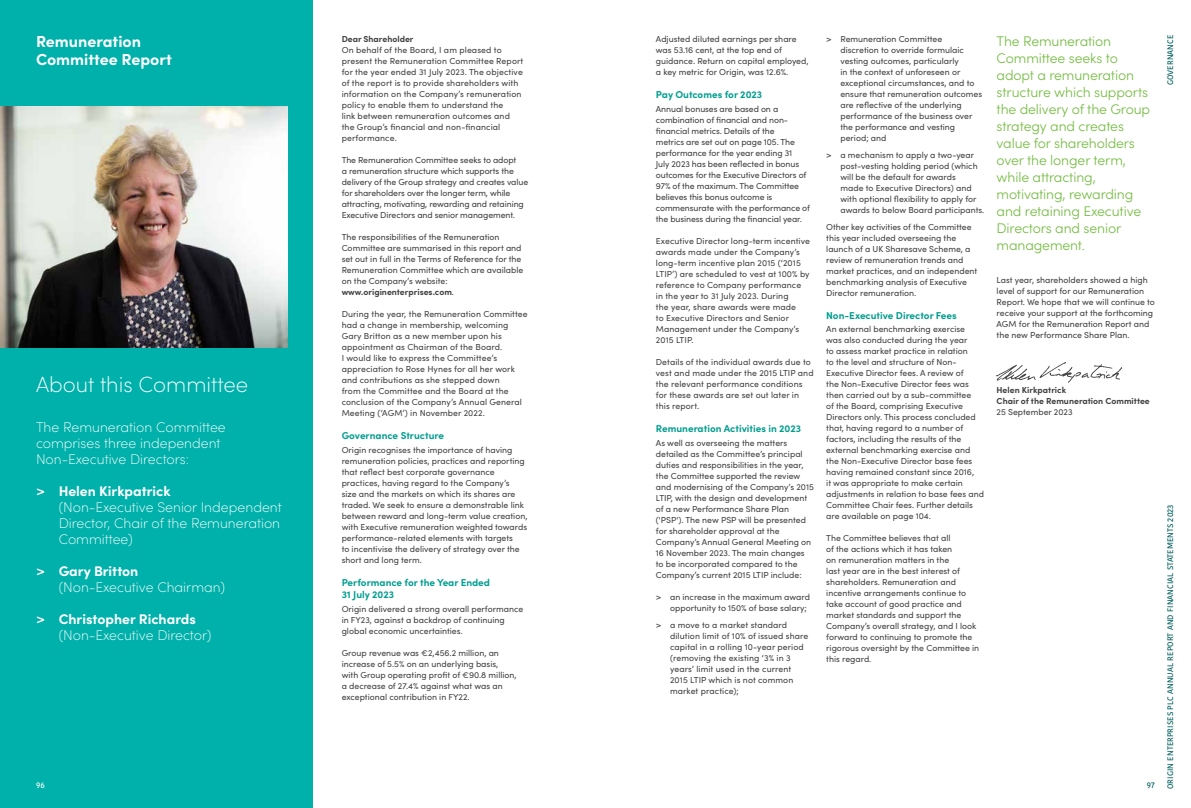
<style>
.page{position:relative;width:1191px;height:808px;background:#fff}
.page>*{position:absolute;margin:0;border:0;box-sizing:border-box;transform-origin:0 0}
.t1{font:200 22px "Sofia Pro";color:#fff}
.t2{font:700 16px/18px "Sofia Pro";color:#fff}
.t3{font:300 14px/17px "Sofia Pro";letter-spacing:-.01em;color:#76bc43}
.t4{font:200 14px/16px "Sofia Pro";color:#fff}
.t5{font:700 14px "Sofia Pro";color:#fff}
.t6{font:700 10px/12px "Sofia Pro";color:#009e90}
.t7{font:8.7px/11px "Sofia Pro";color:#414042}
.t8{font:700 8.7px/11px "Sofia Pro";color:#414042}
.t9{font:500 8px "Kohinoor Bangla";letter-spacing:.01em;color:#005f5c}
.t10{font:500 8px "Kohinoor Bangla";color:#fff}
.s1{font-weight:700}
</style>
<div class="page">
<div style="left:0;top:0;width:313px;height:808px;background:#00b1ab"></div>
<img style="left:0;top:106px;width:288px;height:241px">
<img style="left:996px;top:362px;width:125px;height:20px">
<h2 class="t2" style="left:36px;top:31px;width:137px">Remuneration<br>Committee Report</h2>
<p class="t7" style="left:656px;top:33px;width:154px">Adjusted diluted earnings per share was 53.16 cent, at the top end of guidance. Return on capital employed, a key metric for Origin, was 12.6%.</p>
<p class="t6" style="left:656px;top:88px;width:108px">Pay Outcomes for 2023</p>
<p class="t7" style="left:656px;top:103px;width:156px">Annual bonuses are based on a combination of financial and non&shy;financial metrics. Details of the<br>metrics are set out on page 105. The performance for the year ending 31<br>July 2023 has been reflected in bonus outcomes for the Executive Directors of 97% of the maximum. The Committee believes this bonus outcome is commensurate with the performance of the business during the financial year.</p>
<p class="t7" style="left:656px;top:235px;width:156px">Executive Director long-term incentive awards made under the Company’s long-term incentive plan 2015 (‘2015<br>LTIP’) are scheduled to vest at 100% by reference to Company performance in the year to 31 July 2023. During<br>the year, share awards were made<br>to Executive Directors and Senior<br>Management under the Company’s<br>2015 LTIP.</p>
<p class="t7" style="left:656px;top:356px;width:159px">Details of the individual awards due to vest and made under the 2015 LTIP and the relevant performance conditions for these awards are set out later in this report.</p>
<p class="t6" style="left:656px;top:422px;width:147px">Remuneration Activities in 2023</p>
<p class="t7" style="left:656px;top:437px;width:159px">As well as overseeing the matters detailed as the Committee’s principal duties and responsibilities in the year, the Committee supported the review and modernising of the Company’s 2015<br>LTIP, with the design and development of a new Performance Share Plan ('PSP'). The new PSP will be presented for shareholder approval at the Company’s Annual General Meeting on 16 November 2023. The main changes to be incorporated compared to the Company’s current 2015 LTIP include:</p>
<p class="t7" style="left:670px;top:591px;width:141px;text-indent:-14px">&gt; an increase in the maximum award opportunity to 150% of base salary;</p>
<p class="t7" style="left:670px;top:619px;width:140px;text-indent:-14px">&gt; a move to a market standard dilution limit of 10% of issued share capital in a rolling 10-year period (removing the existing ‘3% in 3 years’ limit used in the current<br>2015 LTIP which is not common market practice);</p>
<p class="t8" style="left:342px;top:33px;width:73px">Dear Shareholder</p>
<p class="t7" style="left:342px;top:44px;width:183px">On behalf of the Board, I am pleased to present the Remuneration Committee Report for the year ended 31 July 2023. The objective of the report is to provide shareholders with information on the Company’s remuneration policy to enable them to understand the<br>link between remuneration outcomes and the Group’s financial and non-financial performance.</p>
<p class="t7" style="left:342px;top:154px;width:188px">The Remuneration Committee seeks to adopt<br>a remuneration structure which supports the delivery of the Group strategy and creates value for shareholders over the longer term, while attracting, motivating, rewarding and retaining Executive Directors and senior management.</p>
<p class="t7" style="left:342px;top:231px;width:183px">The responsibilities of the Remuneration Committee are summarised in this report and set out in full in the Terms of Reference for the Remuneration Committee which are available on the Company’s website: <span class="s1">www.originenterprises.com</span>.</p>
<p class="t7" style="left:342px;top:308px;width:187px">During the year, the Remuneration Committee had a change in membership, welcoming Gary Britton as a new member upon his appointment as Chairman of the Board.<br>I would like to express the Committee’s appreciation to Rose Hynes for all her work and contributions as she stepped down<br>from the Committee and the Board at the conclusion of the Company’s Annual General Meeting (‘AGM’) in November 2022.</p>
<p class="t6" style="left:342px;top:429px;width:104px">Governance Structure</p>
<p class="t7" style="left:342px;top:444px;width:187px">Origin recognises the importance of having remuneration policies, practices and reporting that reflect best corporate governance practices, having regard to the Company’s<br>size and the markets on which its shares are traded. We seek to ensure a demonstrable link between reward and long-term value creation, with Executive remuneration weighted towards performance-related elements with targets<br>to incentivise the delivery of strategy over the short and long term.</p>
<p class="t6" style="left:342px;top:576px;width:150px">Performance for the Year Ended<br>31 July 2023</p>
<p class="t7" style="left:342px;top:603px;width:183px">Origin delivered a strong overall performance in FY23, against a backdrop of continuing global economic uncertainties.</p>
<p class="t7" style="left:342px;top:647px;width:176px">Group revenue was €2,456.2 million, an increase of 5.5% on an underlying basis, with Group operating profit of €90.8 million, a decrease of 27.4% against what was an exceptional contribution in FY22.</p>
<h1 class="t1" style="left:36px;top:368px;width:214px">About this Committee</h1>
<h3 class="t4" style="left:36px;top:418px;width:191px">The Remuneration Committee comprises three independent<br>Non-Executive Directors:</h3>
<h3 class="t5" style="left:36px;top:480px;width:136px">&gt; Helen Kirkpatrick</h3>
<h3 class="t4" style="left:59px;top:498px;width:224px;text-align:justify">(Non-Executive Senior Independent Director, Chair of the Remuneration Committee)</h3>
<h3 class="t5" style="left:36px;top:560px;width:104px">&gt; Gary Britton</h3>
<h3 class="t4" style="left:59px;top:578px;width:168px">(Non-Executive Chairman)</h3>
<h3 class="t5" style="left:36px;top:608px;width:161px">&gt; Christopher Richards</h3>
<h3 class="t4" style="left:59px;top:626px;width:154px">(Non-Executive Director)</h3>
<p class="t7" style="left:840px;top:33px;width:143px;text-indent:-14px">&gt; Remuneration Committee discretion to override formulaic vesting outcomes, particularly<br>in the context of unforeseen or exceptional circumstances, and to ensure that remuneration outcomes are reflective of the underlying performance of the business over the performance and vesting period; and</p>
<p class="t7" style="left:840px;top:149px;width:145px;text-indent:-14px">&gt; a mechanism to apply a two-year post-vesting holding period (which will be the default for awards<br>made to Executive Directors) and with optional flexibility to apply for awards to below Board participants.</p>
<p class="t7" style="left:826px;top:221px;width:152px">Other key activities of the Committee this year included overseeing the launch of a UK Sharesave Scheme, a review of remuneration trends and market practices, and an independent benchmarking analysis of Executive Director remuneration.</p>
<p class="t6" style="left:826px;top:308px;width:132px">Non-Executive Director Fees</p>
<p class="t7" style="left:826px;top:323px;width:159px">An external benchmarking exercise<br>was also conducted during the year<br>to assess market practice in relation<br>to the level and structure of Non-Executive Director fees. A review of<br>the Non-Executive Director fees was then carried out by a sub-committee<br>of the Board, comprising Executive Directors only. This process concluded that, having regard to a number of factors, including the results of the external benchmarking exercise and the Non-Executive Director base fees having remained constant since 2016,<br>it was appropriate to make certain adjustments in relation to base fees and Committee Chair fees. Further details are available on page 104.</p>
<p class="t7" style="left:826px;top:532px;width:154px">The Committee believes that all<br>of the actions which it has taken<br>on remuneration matters in the<br>last year are in the best interest of shareholders. Remuneration and incentive arrangements continue to take account of good practice and market standards and support the<br>Company’s overall strategy, and I look forward to continuing to promote the rigorous oversight by the Committee in this regard.</p>
<p class="t3" style="left:996px;top:32px;width:155px">The Remuneration<br>Committee seeks to adopt a remuneration structure which supports the delivery of the Group strategy and creates value for shareholders over the longer term, while attracting, motivating, rewarding and retaining Executive<br>Directors and senior management.</p>
<p class="t7" style="left:996px;top:274px;width:160px">Last year, shareholders showed a high level of support for our Remuneration Report. We hope that we will continue to receive your support at the forthcoming AGM for the Remuneration Report and the new Performance Share Plan.</p>
<p class="t8" style="left:996px;top:384px;width:155px">Helen Kirkpatrick<br>Chair of the Remuneration Committee</p>
<p class="t7" style="left:996px;top:406px;width:77px">25 September 2023</p>
<p class="t10" style="left:36px;top:779px;width:10px">96</p>
<p class="t9" style="left:1147px;top:779px;width:10px">97</p>
<p class="t9" style="left:1164px;top:85px;width:52px;rotate:-90deg">GOVERNANCE</p>
<p class="t9" style="left:1164px;top:789px;width:286px;rotate:-90deg">ORIGIN ENTERPRISES PLC ANNUAL REPORT AND FINANCIAL STATEMENTS 2023</p>
</div>
